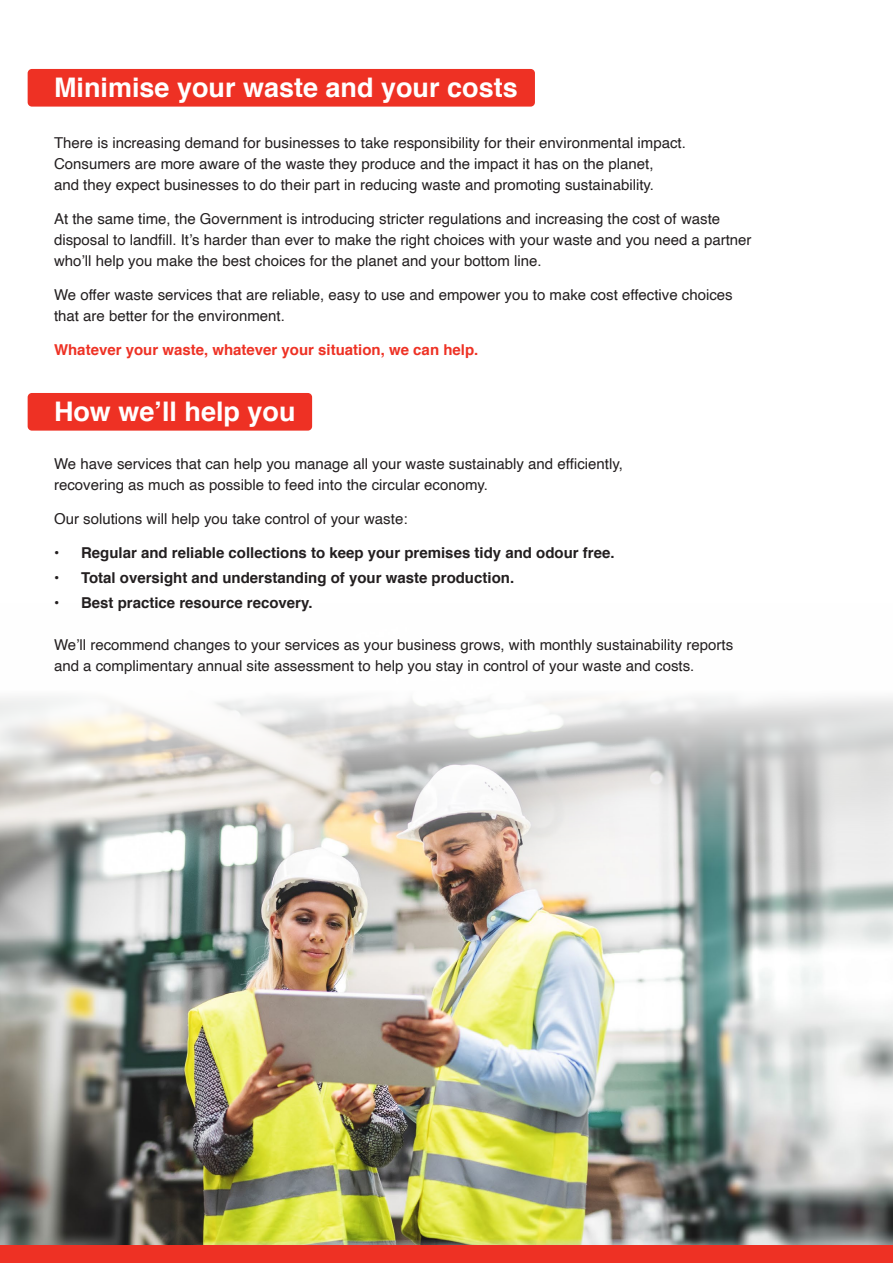
<style>
.page{position:relative;width:893px;height:1263px;background:#fff}
.page>*{position:absolute;margin:0;border:0;box-sizing:border-box;transform-origin:0 0}
.t1{font:700 27px "Helvetica";color:#fff}
.t2{font:15px/21px "Helvetica";color:#231f20}
.t3{font:700 15px "Helvetica";color:#231f20}
.t4{font:700 15px "Helvetica";color:#ee3124}
</style>
<div class="page">
<img style="left:0;top:697px;width:893px;height:549px">
<div style="left:28px;top:393px;width:284px;height:38px;background:#ee3124;border-radius:4px"></div>
<div style="left:28px;top:69px;width:507px;height:38px;background:#ee3124;border-radius:4px"></div>
<div style="left:0;top:1246px;width:893px;height:17px;background:#ee3124"></div>
<h1 class="t1" style="left:54px;top:65px;width:465px">Minimise your waste and your costs</h1>
<p class="t2" style="left:54px;top:133px;width:633px">There is increasing demand for businesses to take responsibility for their environmental impact.<br>Consumers are more aware of the waste they produce and the impact it has on the planet,<br>and they expect businesses to do their part in reducing waste and promoting sustainability.</p>
<p class="t2" style="left:54px;top:209px;width:699px">At the same time, the Government is introducing stricter regulations and increasing the cost of waste disposal to landfill. It’s harder than ever to make the right choices with your waste and you need a partner who’ll help you make the best choices for the planet and your bottom line.</p>
<p class="t2" style="left:54px;top:284px;width:680px">We offer waste services that are reliable, easy to use and empower you to make cost effective choices that are better for the environment.</p>
<p class="t4" style="left:54px;top:337px;width:426px">Whatever your waste, whatever your situation, we can help.</p>
<h1 class="t1" style="left:54px;top:389px;width:243px">How we’ll help you</h1>
<p class="t2" style="left:54px;top:454px;width:570px">We have services that can help you manage all your waste sustainably and efficiently, recovering as much as possible to feed into the circular economy.</p>
<p class="t2" style="left:54px;top:509px;width:355px">Our solutions will help you take control of your waste:</p>
<p class="t3" style="left:54px;top:540px;width:562px">• Regular and reliable collections to keep your premises tidy and odour free.</p>
<p class="t3" style="left:54px;top:565px;width:462px">• Total oversight and understanding of your waste production.</p>
<p class="t3" style="left:54px;top:591px;width:260px">• Best practice resource recovery.</p>
<p class="t2" style="left:54px;top:635px;width:681px">We’ll recommend changes to your services as your business grows, with monthly sustainability reports and a complimentary annual site assessment to help you stay in control of your waste and costs.</p>
</div>
